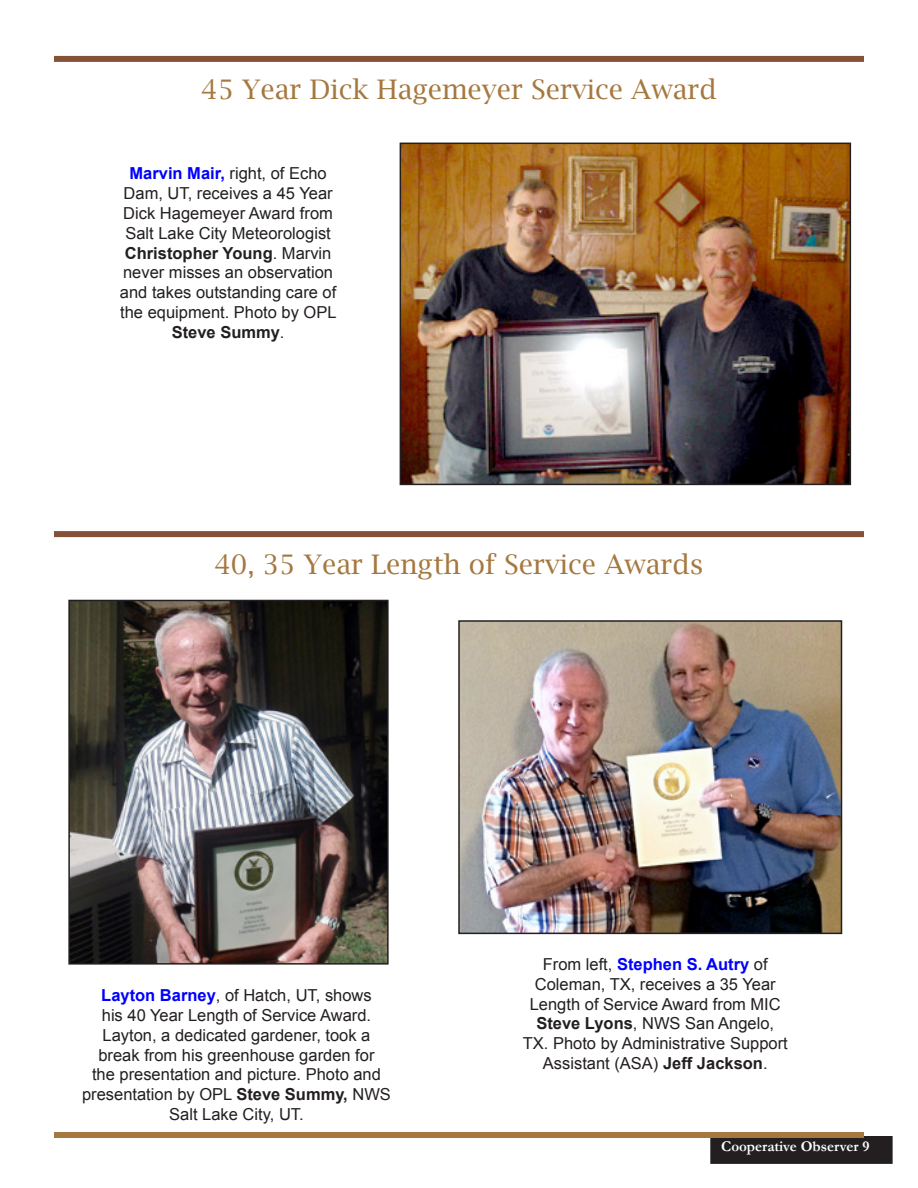
<style>
.page{position:relative;width:918px;height:1188px;background:#fff}
.page>*{position:absolute;margin:0;border:0;box-sizing:border-box;transform-origin:0 0}
.Headline{font:27px "Lucida Bright";color:#a5783f}
.cap1{font:16.5px/19.8px "Arial";color:#231f20;text-align:center}
.t1{font:700 15px "Garamond";color:#fff}
.s1{font-weight:700;color:#00f}
.s2{font-weight:700}
</style>
<div class="page">
<div style="left:711px;top:1137px;width:181px;height:26px;background:#231f20"></div>
<div style="left:710px;top:1136px;width:183px;height:28px;border:2px solid #231f20"></div>
<div style="left:54px;top:1132px;width:810px;height:6px;background:#a5783f"></div>
<div style="left:54px;top:531px;width:810px;height:6px;background:#835237"></div>
<div style="left:54px;top:56px;width:810px;height:6px;background:#835237"></div>
<img style="left:403px;top:146px;width:445px;height:336px">
<div style="left:400px;top:143px;width:451px;height:342px;border:2px solid #231f20"></div>
<img style="left:71px;top:603px;width:315px;height:359px">
<div style="left:68px;top:600px;width:321px;height:365px;border:2px solid #231f20"></div>
<img style="left:461px;top:623px;width:378px;height:308px">
<div style="left:458px;top:620px;width:384px;height:314px;border:2px solid #231f20"></div>
<p class="Headline" style="left:201px;top:74px;width:517px">45 Year Dick Hagemeyer Service Award</p>
<p class="cap1" style="left:120px;top:164px;width:218px"><span class="s1">Marvin Mair,</span> right, of Echo<br>Dam, UT, receives a 45 Year<br>Dick Hagemeyer Award from<br>Salt Lake City Meteorologist<br><span class="s2">Christopher Young</span>. Marvin never misses an observation and takes outstanding care of the equipment. Photo by OPL<br><span class="s2">Steve Summy</span>.</p>
<p class="Headline" style="left:215px;top:549px;width:490px">40, 35 Year Length of Service Awards</p>
<p class="cap1" style="left:82px;top:986px;width:310px"><span class="s1">Layton Barney</span>, of Hatch, UT, shows<br>his 40 Year Length of Service Award.<br>Layton, a dedicated gardener, took a break from his greenhouse garden for<br>the presentation and picture. Photo and presentation by OPL <span class="s2">Steve Summy,</span> NWS Salt Lake City, UT.</p>
<p class="cap1" style="left:523px;top:954px;width:267px">From left, <span class="s1">Stephen S. Autry</span> of<br>Coleman, TX, receives a 35 Year<br>Length of Service Award from MIC<br><span class="s2">Steve Lyons</span>, NWS San Angelo,<br>TX. Photo by Administrative Support<br>Assistant (ASA) <span class="s2">Jeff Jackson</span>.</p>
<p class="t1" style="left:721px;top:1136px;width:150px">Cooperative Observer 9</p>
</div>
